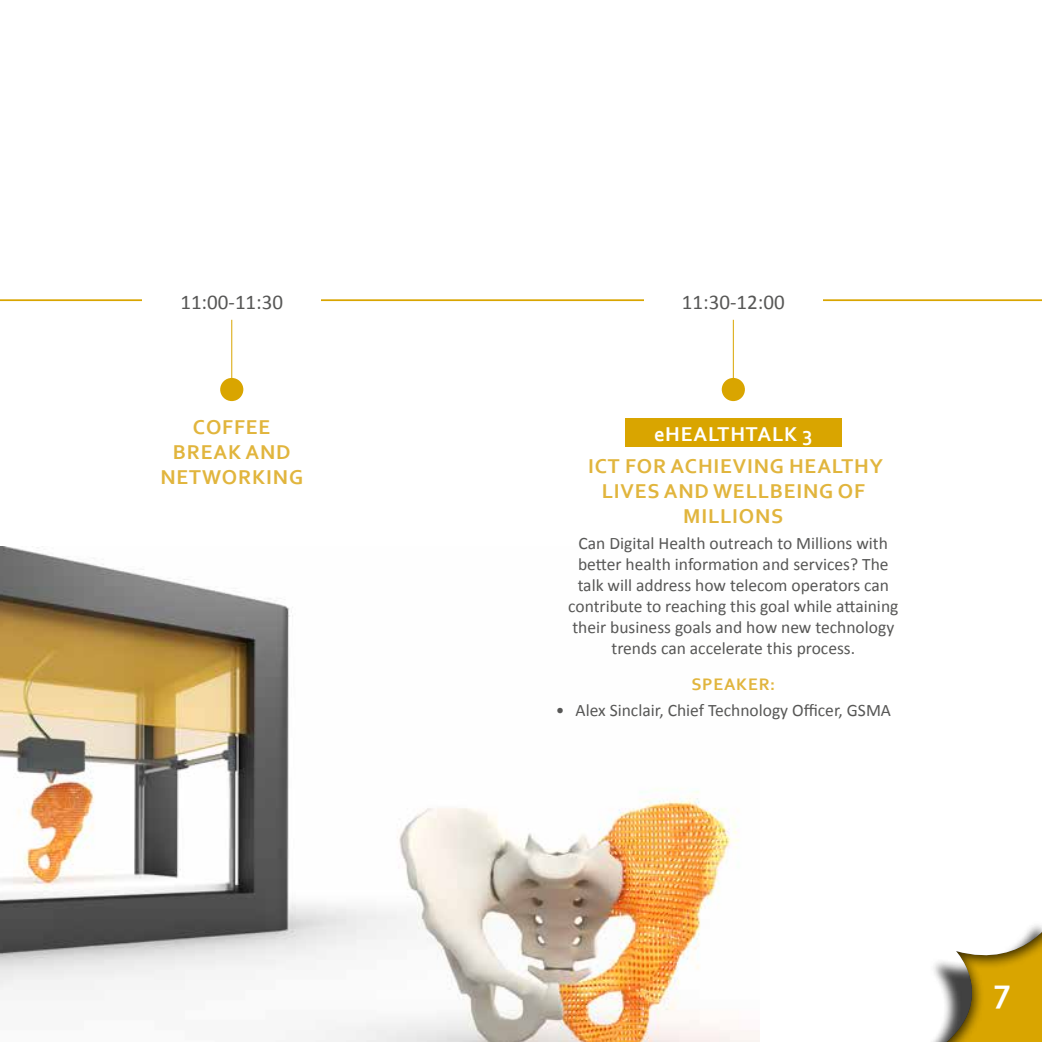
<style>
.page{position:relative;width:1042px;height:1042px;background:#fff}
.page>*{position:absolute;margin:0;border:0;box-sizing:border-box;transform-origin:0 0}
.t1{font:700 35px "Corbel";color:#fff}
.t2{font:700 21px/25.2px "Corbel";letter-spacing:.04em;color:#e1b53d;text-align:center}
.t3{font:21px "Calibri";color:#575756}
.t4{font:700 21px "Corbel";letter-spacing:.04em;color:#fff}
.t5{font:17.5px/21px "Calibri";color:#575756;text-align:center}
.t6{font:700 17.5px "Corbel";letter-spacing:.04em;color:#e1b53d}
</style>
<div class="page">
<div style="left:887px;top:909px;width:155px;height:133px;background:#000;opacity:.75"></div>
<img style="left:0;top:547px;width:759px;height:495px">
<hr style="left:0;top:299px;width:1042px;height:2px;background:#d9a500">
<div style="left:142px;top:273px;width:179px;height:56px;background:#fff"></div>
<div style="left:220px;top:378px;width:23px;height:23px;background:#d9a500;border-radius:50%"></div>
<hr style="left:231px;top:320px;width:1px;height:69px;background:#d9a500">
<div style="left:644px;top:273px;width:178px;height:56px;background:#fff"></div>
<div style="left:625px;top:418px;width:216px;height:29px;background:#d9a500"></div>
<div style="left:722px;top:378px;width:23px;height:23px;background:#d9a500;border-radius:50%"></div>
<hr style="left:733px;top:320px;width:1px;height:69px;background:#d9a500">
<p class="t3" style="left:180px;top:289px;width:104px">11:00-11:30</p>
<p class="t2" style="left:160px;top:414px;width:144px">COFFEE<br>BREAK AND<br>NETWORKING</p>
<p class="t3" style="left:682px;top:289px;width:104px">11:30-12:00</p>
<p class="t4" style="left:654px;top:421px;width:160px">eHEALTHTALK 3</p>
<p class="t2" style="left:588px;top:452px;width:296px">ICT FOR ACHIEVING HEALTHY<br>LIVES AND WELLBEING OF<br>MILLIONS</p>
<p class="t5" style="left:568px;top:532px;width:332px">Can Digital Health outreach to Millions with better health information and services? The talk will address how telecom operators can contribute to reaching this goal while attaining their business goals and how new technology trends can accelerate this process.</p>
<p class="t6" style="left:691px;top:673px;width:85px">SPEAKER:</p>
<p class="t5" style="left:556px;top:699px;width:337px">• Alex Sinclair, Chief Technology Officer, GSMA</p>
<h1 class="t1" style="left:994px;top:968px;width:19px">7</h1>
</div>
